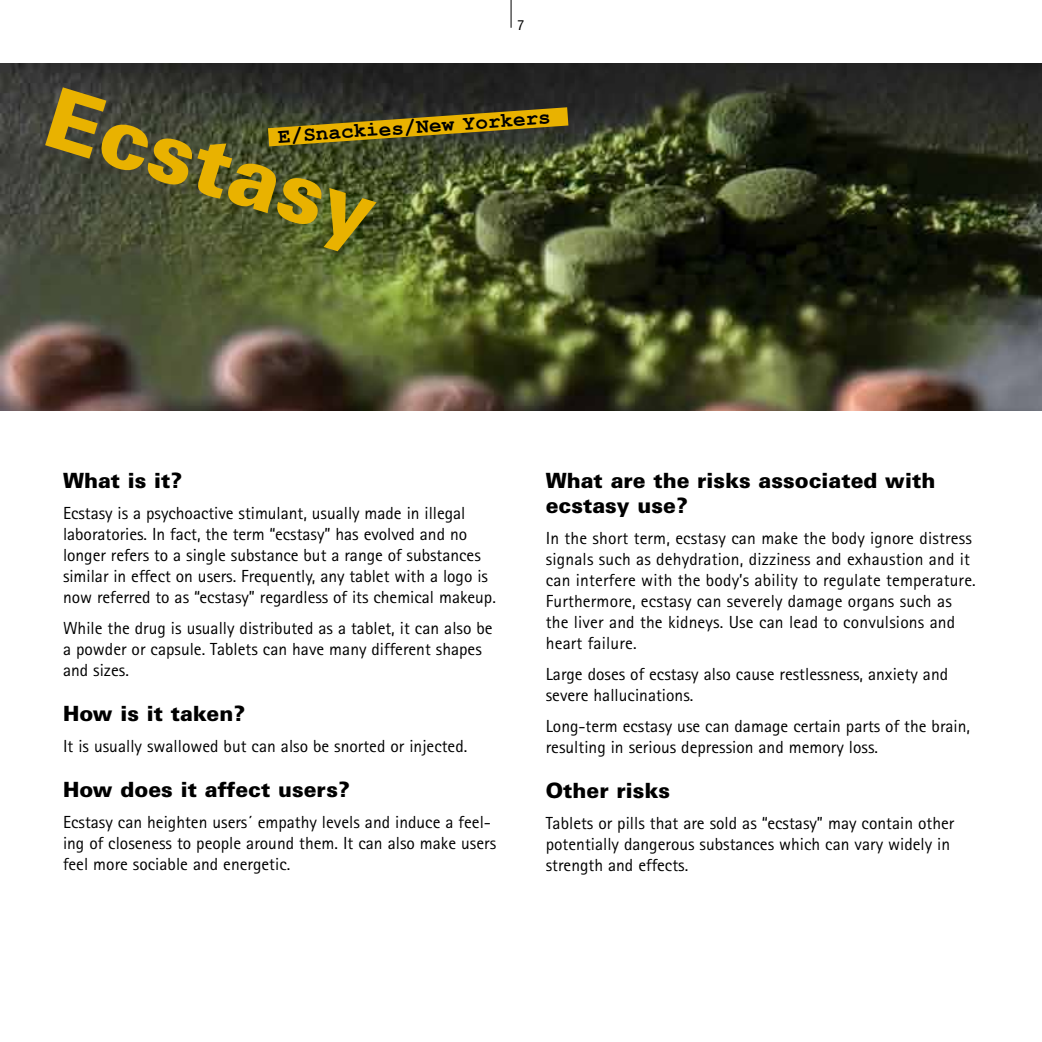
<style>
.page{position:relative;width:1042px;height:1042px;background:#fff}
.page>*{position:absolute;margin:0;border:0;box-sizing:border-box;transform-origin:0 0}
.t1{font:900 84px "Univers";color:#e9b200}
.t2{font:900 21px/25.2px "Univers";color:#000}
.t3{font:700 21px "Courier New";color:#000}
.t4{font:17.5px/21px "Rotis Sans Serif";color:#000}
.t5{font:condensed 14px "Helvetica Neue";color:#000}
</style>
<div class="page">
<img style="left:0;top:63px;width:1042px;height:347px">
<svg style="left:511px;top:0;width:1px;height:28px"></svg>
<svg style="left:268px;top:107px;width:300px;height:39px;background:#897218"></svg>
<p class="t5" style="left:518px;top:17px;width:8px">7</p>
<h1 class="t1" style="left:64px;top:64px;width:342px;rotate:17deg">E cstasy</h1>
<p class="t3" style="left:277px;top:123px;width:275px;rotate:-4deg">E/Snackies/New Yorkers</p>
<p class="t2" style="left:63px;top:468px;width:121px">What is it?</p>
<p class="t4" style="left:63px;top:502px;width:434px">Ecstasy is a psychoactive stimulant, usually made in illegal laboratories. In fact, the term “ecstasy” has evolved and no longer refers to a single substance but a range of substances similar in effect on users. Frequently, any tablet with a logo is now referred to as “ecstasy” regardless of its chemical makeup.</p>
<p class="t4" style="left:63px;top:617px;width:431px">While the drug is usually distributed as a tablet, it can also be a powder or capsule. Tablets can have many different shapes and sizes.</p>
<p class="t2" style="left:63px;top:701px;width:184px">How is it taken?</p>
<p class="t4" style="left:63px;top:735px;width:406px">It is usually swallowed but can also be snorted or injected.</p>
<p class="t2" style="left:63px;top:777px;width:288px">How does it affect users?</p>
<p class="t4" style="left:63px;top:811px;width:435px">Ecstasy can heighten users´ empathy levels and induce a feel&shy;ing of closeness to people around them. It can also make users feel more sociable and energetic.</p>
<p class="t2" style="left:546px;top:468px;width:391px">What are the risks associated with ecstasy use?</p>
<p class="t4" style="left:546px;top:528px;width:431px">In the short term, ecstasy can make the body ignore distress signals such as dehydration, dizziness and exhaustion and it can interfere with the body’s ability to regulate temperature.<br>Furthermore, ecstasy can severely damage organs such as the liver and the kidneys. Use can lead to convulsions and heart failure.</p>
<p class="t4" style="left:546px;top:664px;width:404px">Large doses of ecstasy also cause restlessness, anxiety and severe hallucinations.</p>
<p class="t4" style="left:546px;top:715px;width:426px">Long-term ecstasy use can damage certain parts of the brain, resulting in serious depression and memory loss.</p>
<p class="t2" style="left:546px;top:778px;width:126px">Other risks</p>
<p class="t4" style="left:546px;top:812px;width:410px">Tablets or pills that are sold as “ecstasy” may contain other potentially dangerous substances which can vary widely in strength and effects.</p>
</div>
